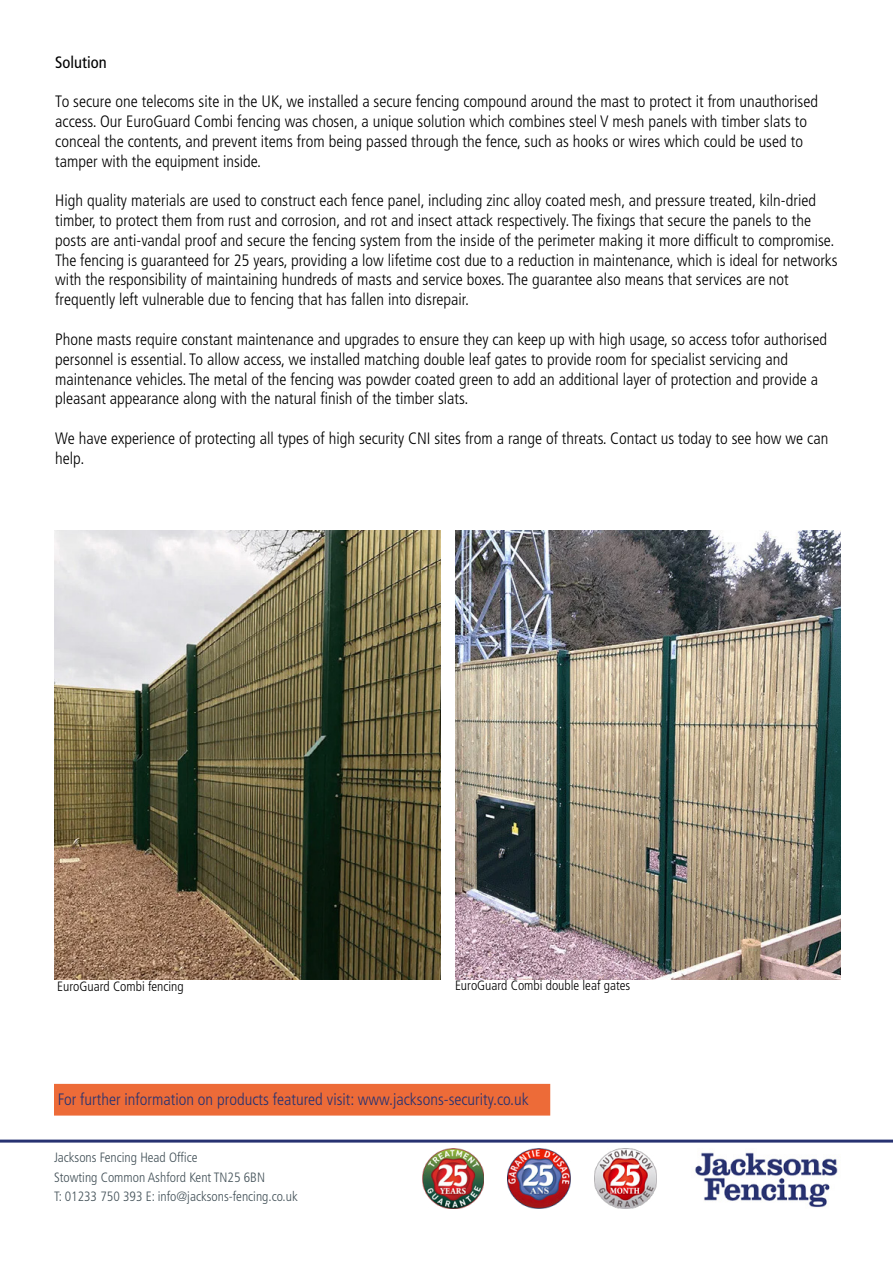
<style>
.page{position:relative;width:893px;height:1263px;background:#fff}
.page>*{position:absolute;margin:0;border:0;box-sizing:border-box;transform-origin:0 0}
.t1{font:300 condensed 16.5px/19.8px "Frutiger LT Std";color:#000}
.t2{font:300 condensed 16.5px "Frutiger LT Std";color:#273271}
.t3{font:condensed 16.5px "Frutiger LT Std";color:#000}
.t4{font:300 condensed 13.5px/19.5px "Frutiger LT Std";color:#445259}
.t5{font:300 condensed 13.5px "Frutiger LT Std";color:#000}
</style>
<div class="page">
<img style="left:601px;top:1142px;width:274px;height:66px">
<div style="left:54px;top:1084px;width:496px;height:31px;background:#ed6b38"></div>
<hr style="left:0;top:1139px;width:893px;height:3px;background:#273271">
<img style="left:422px;top:1148px;width:62px;height:61px">
<img style="left:507px;top:1148px;width:64px;height:61px">
<img style="left:595px;top:1148px;width:62px;height:61px">
<img style="left:54px;top:530px;width:387px;height:449px">
<img style="left:455px;top:530px;width:385px;height:449px">
<p class="t3" style="left:55px;top:52px;width:53px">Solution</p>
<p class="t1" style="left:55px;top:92px;width:764px">To secure one telecoms site in the UK, we installed a secure fencing compound around the mast to protect it from unauthorised access. Our EuroGuard Combi fencing was chosen, a unique solution which combines steel V mesh panels with timber slats to conceal the contents, and prevent items from being passed through the fence, such as hooks or wires which could be used to tamper with the equipment inside.</p>
<p class="t1" style="left:55px;top:191px;width:784px">High quality materials are used to construct each fence panel, including zinc alloy coated mesh, and pressure treated, kiln-dried timber, to protect them from rust and corrosion, and rot and insect attack respectively. The fixings that secure the panels to the posts are anti-vandal proof and secure the fencing system from the inside of the perimeter making it more difficult to compromise.<br>The fencing is guaranteed for 25 years, providing a low lifetime cost due to a reduction in maintenance, which is ideal for networks with the responsibility of maintaining hundreds of masts and service boxes. The guarantee also means that services are not frequently left vulnerable due to fencing that has fallen into disrepair.</p>
<p class="t1" style="left:55px;top:329px;width:773px">Phone masts require constant maintenance and upgrades to ensure they can keep up with high usage, so access tofor authorised personnel is essential. To allow access, we installed matching double leaf gates to provide room for specialist servicing and maintenance vehicles. The metal of the fencing was powder coated green to add an additional layer of protection and provide a pleasant appearance along with the natural finish of the timber slats.</p>
<p class="t1" style="left:55px;top:428px;width:774px">We have experience of protecting all types of high security CNI sites from a range of threats. Contact us today to see how we can help.</p>
<p class="t5" style="left:57px;top:978px;width:128px">EuroGuard Combi fencing</p>
<p class="t5" style="left:455px;top:978px;width:177px">EuroGuard Combi double leaf gates</p>
<p class="t2" style="left:58px;top:1090px;width:472px">For further information on products featured visit: www.jacksons-security.co.uk</p>
<p class="t4" style="left:54px;top:1148px;width:245px">Jacksons Fencing Head Office<br>Stowting Common Ashford Kent TN25 6BN<br>T: 01233 750 393 E: info@jacksons-fencing.co.uk</p>
</div>
